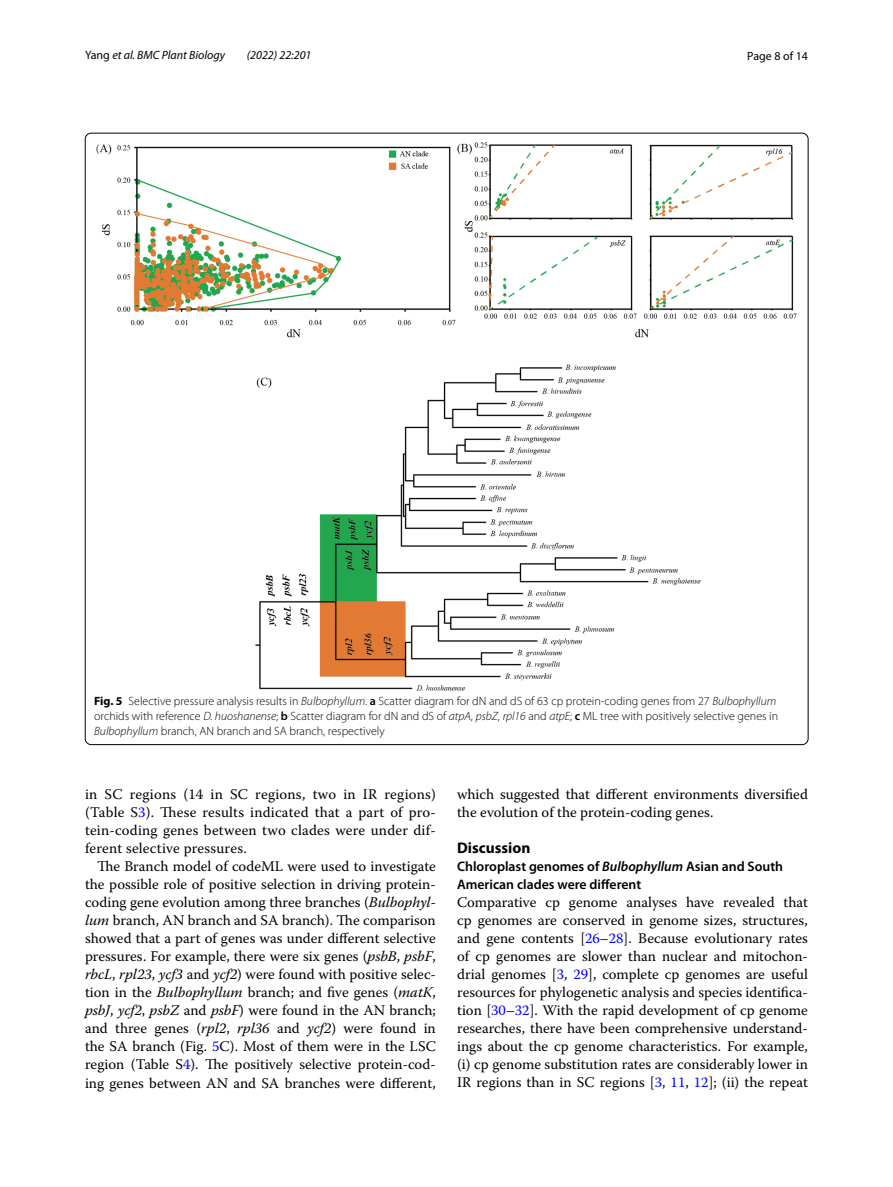
<style>
.page{position:relative;width:893px;height:1187px;background:#fff}
.page>*{position:absolute;margin:0;border:0;box-sizing:border-box;transform-origin:0 0}
.t1{font:700 15.45px "Myriad Pro";color:#000}
.t2{font:14.7px/18px "Warnock Pro";color:#000;text-align:justify}
.t3{font:600 13.8px/18px "Myriad Pro";color:#000}
.t4{font:300 12px/15px "Myriad Pro";color:#000}
.t5{font:italic 12px "Myriad Pro";color:#000}
.t6{font:12px "Myriad Pro";color:#000}
.s1{font-style:normal}
.s2{font-weight:700}
.s3{font-style:italic}
.s4{font-weight:600}
.s5{color:#00f}
</style>
<div class="page">
<img style="left:96px;top:142px;width:701px;height:548px">
<p class="t5" style="left:85px;top:48px;width:141px"><span class="s1">Yang</span> et al. BMC Plant Biology</p>
<p class="t5" style="left:247px;top:48px;width:66px">(2022) 22:201</p>
<p class="t6" style="left:747px;top:48px;width:62px">Page 8 of 14</p>
<p class="t4" style="left:94px;top:694px;width:685px"><span class="s2">Fig. 5</span> Selective pressure analysis results in <span class="s3">Bulbophyllum</span>. <span class="s4">a</span> Scatter diagram for dN and dS of 63 cp protein-coding genes from 27 <span class="s3">Bulbophyllum </span>orchids with reference <span class="s3">D. huoshanense</span>; <span class="s4">b</span> Scatter diagram for dN and dS of <span class="s3">atpA</span>, <span class="s3">psbZ</span>, <span class="s3">rpl16</span> and <span class="s3">atpE</span>; <span class="s4">c</span> ML tree with positively selective genes in<br><span class="s3">Bulbophyllum</span> branch, AN branch and SA branch, respectively</p>
<p class="t2" style="left:85px;top:785px;width:352px">in SC regions (14 in SC regions, two in IR regions) (Table S<span class="s5">3</span>). These results indicated that a part of pro&shy;tein-coding genes between two clades were under dif&shy;ferent selective pressures.</p>
<p class="t2" style="left:85px;top:857px;width:352px;text-indent:12px">The Branch model of codeML were used to investigate the possible role of positive selection in driving protein&shy;coding gene evolution among three branches (<span class="s3">Bulbophyl&shy;lum</span> branch, AN branch and SA branch). The comparison showed that a part of genes was under different selective pressures. For example, there were six genes (<span class="s3">psbB</span>, <span class="s3">psbF</span>, <span class="s3">rbcL</span>, <span class="s3">rpl23</span>, <span class="s3">ycf3</span> and <span class="s3">ycf2</span>) were found with positive selec&shy;tion in the <span class="s3">Bulbophyllum</span> branch; and five genes (<span class="s3">matK</span>, <span class="s3">psbJ</span>, <span class="s3">ycf2</span>, <span class="s3">psbZ</span> and <span class="s3">psbF</span>) were found in the AN branch; and three genes (<span class="s3">rpl2</span>, <span class="s3">rpl36</span> and <span class="s3">ycf2</span>) were found in the SA branch (Fig. <span class="s5">5</span>C). Most of them were in the LSC region (Table S<span class="s5">4</span>). The positively selective protein-cod&shy;ing genes between AN and SA branches were different,</p>
<p class="t2" style="left:457px;top:785px;width:352px">which suggested that different environments diversified the evolution of the protein-coding genes.</p>
<p class="t1" style="left:457px;top:838px;width:75px">Discussion</p>
<p class="t3" style="left:457px;top:857px;width:328px">Chloroplast genomes of <span class="s3">Bulbophyllum</span> Asian and South<br>American clades were different</p>
<p class="t2" style="left:457px;top:893px;width:352px">Comparative cp genome analyses have revealed that cp genomes are conserved in genome sizes, structures, and gene contents [<span class="s5">26</span>–<span class="s5">28</span>]. Because evolutionary rates of cp genomes are slower than nuclear and mitochon&shy;drial genomes [<span class="s5">3</span>, <span class="s5">29</span>], complete cp genomes are useful resources for phylogenetic analysis and species identifica&shy;tion [<span class="s5">30</span>–<span class="s5">32</span>]. With the rapid development of cp genome researches, there have been comprehensive understand&shy;ings about the cp genome characteristics. For example, (i) cp genome substitution rates are considerably lower in IR regions than in SC regions [<span class="s5">3</span>, <span class="s5">11</span>, <span class="s5">12</span>]; (ii) the repeat</p>
</div>
